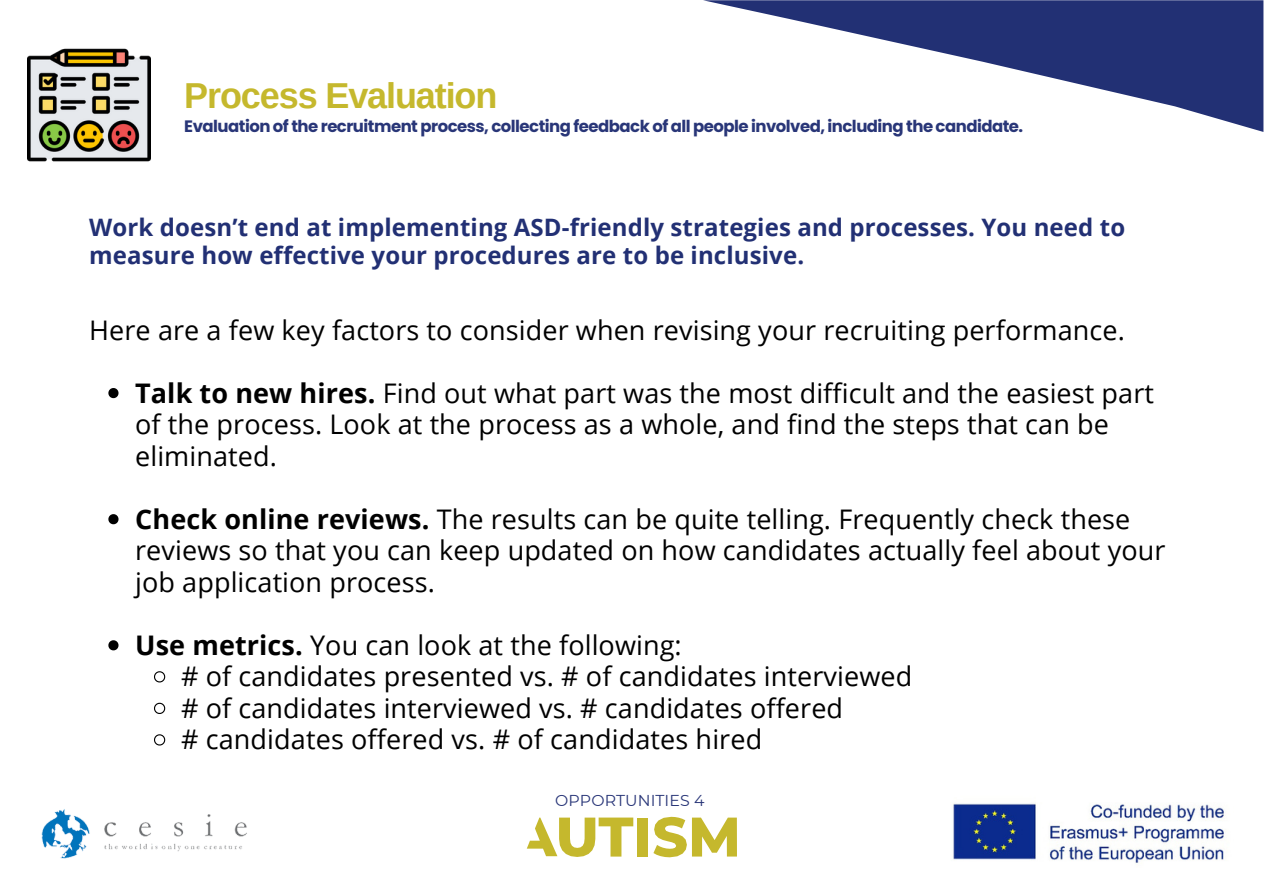
<style>
.page{position:relative;width:1264px;height:893px;background:#fff}
.page>*{position:absolute;margin:0;border:0;box-sizing:border-box;transform-origin:0 0}
.t1{font:700 36px "Arimo";letter-spacing:-.03em;color:#c5b82d}
.t2{font:27px/31.5px "Open Sans";letter-spacing:.005em;color:#000}
.t3{font:700 24px/28.2px "Open Sans";letter-spacing:.005em;color:#223074}
.t4{font:700 16.5px "Poppins";letter-spacing:-.03em;color:#293678}
.t5{font:15.75px "Montserrat";letter-spacing:.005em;color:#293678}
.s1{font-weight:700}
</style>
<div class="page">
<svg style="left:703px;top:0;width:560px;height:132px"></svg>
<img style="left:27px;top:48px;width:124px;height:114px">
<img style="left:953px;top:803px;width:272px;height:60px">
<img style="left:41px;top:809px;width:206px;height:50px">
<svg style="left:526px;top:817px;width:107px;height:39px"></svg>
<div style="left:637px;top:817px;width:11px;height:39px;background:#c5b82d"></div>
<svg style="left:653px;top:816px;width:84px;height:40px"></svg>
<svg style="left:108px;top:388px;width:10px;height:10px"></svg>
<svg style="left:108px;top:514px;width:10px;height:10px"></svg>
<svg style="left:108px;top:640px;width:10px;height:10px"></svg>
<svg style="left:154px;top:671px;width:12px;height:12px"></svg>
<svg style="left:154px;top:702px;width:12px;height:12px"></svg>
<svg style="left:154px;top:734px;width:12px;height:12px"></svg>
<h1 class="t1" style="left:184px;top:75px;width:314px">Process Evaluation</h1>
<p class="t4" style="left:184px;top:114px;width:840px">Evaluation of the recruitment process, collecting feedback of all people involved, including the candidate.</p>
<p class="t3" style="left:89px;top:212px;width:1037px">Work doesn’t end at implementing ASD-friendly strategies and processes. You need to measure how effective your procedures are to be inclusive.</p>
<p class="t2" style="left:89px;top:313px;width:1037px">Here are a few key factors to consider when revising your recruiting performance.</p>
<p class="t2" style="left:135px;top:376px;width:1020px"><span class="s1">Talk to new hires.</span> Find out what part was the most difficult and the easiest part of the process. Look at the process as a whole, and find the steps that can be eliminated.</p>
<p class="t2" style="left:135px;top:502px;width:1031px"><span class="s1">Check online reviews.</span> The results can be quite telling. Frequently check these reviews so that you can keep updated on how candidates actually feel about your job application process.</p>
<p class="t2" style="left:181px;top:628px;width:732px;text-indent:-46px"><span class="s1">Use metrics.</span> You can look at the following:<br># of candidates presented vs. # of candidates interviewed # of candidates interviewed vs. # candidates offered<br># candidates offered vs. # of candidates hired</p>
<p class="t5" style="left:555px;top:790px;width:151px">OPPORTUNITIES 4</p>
</div>
